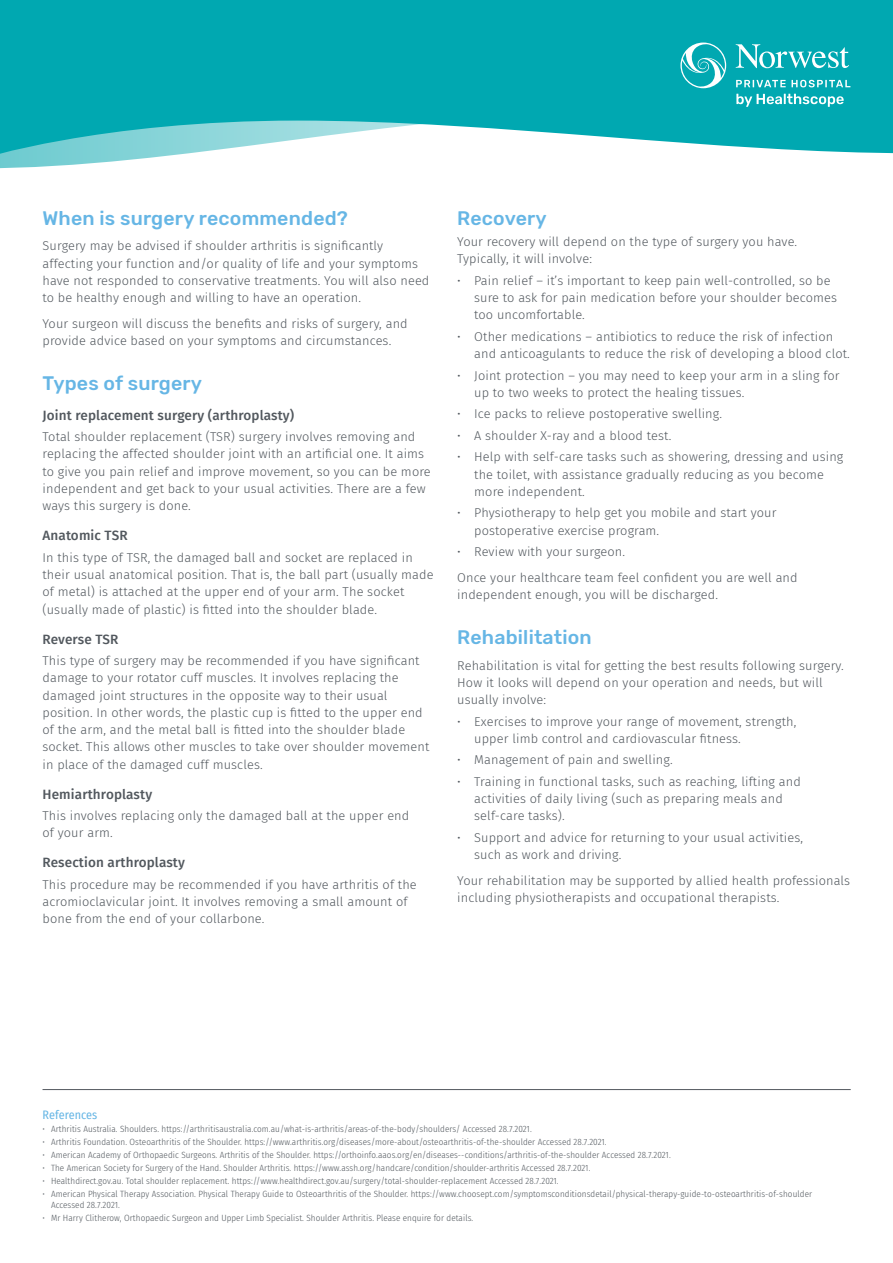
<style>
.page{position:relative;width:893px;height:1263px;background:#fff}
.page>*{position:absolute;margin:0;border:0;box-sizing:border-box;transform-origin:0 0}
.t1{font:500 19.5px "Rubik";letter-spacing:.01em;color:#66b6e5}
.t2{font:500 13.5px "Fira Sans";letter-spacing:.01em;color:#52585e}
.t3{font:300 12.75px/17.2px "Fira Sans";letter-spacing:.01em;color:#52585e}
.t4{font:12px "Fira Sans Condensed";letter-spacing:.01em;color:#66b6e5}
.t5{font:300 9px/10.8px "Fira Sans Condensed";letter-spacing:.01em;color:#52585e}
</style>
<div class="page">
<svg style="left:0;top:159px;width:136px;height:9px"></svg>
<svg style="left:0;top:0;width:893px;height:159px;background:#22b3bb"></svg>
<hr style="left:43px;top:1089px;width:808px;height:1px;background:#52585e">
<svg style="left:736px;top:44px;width:113px;height:24px"></svg>
<svg style="left:736px;top:80px;width:114px;height:7px"></svg>
<svg style="left:736px;top:94px;width:108px;height:13px"></svg>
<svg style="left:680px;top:43px;width:46px;height:45px"></svg>
<h1 class="t1" style="left:43px;top:207px;width:307px">When is surgery recommended?</h1>
<p class="t3" style="left:43px;top:237px;width:388px">Surgery may be advised if shoulder arthritis is significantly affecting your function and/or quality of life and your symptoms have not responded to conservative treatments. You will also need to be healthy enough and willing to have an operation.</p>
<p class="t3" style="left:43px;top:315px;width:367px">Your surgeon will discuss the benefits and risks of surgery, and provide advice based on your symptoms and circumstances.</p>
<h1 class="t1" style="left:43px;top:372px;width:161px">Types of surgery</h1>
<p class="t2" style="left:43px;top:404px;width:253px">Joint replacement surgery (arthroplasty)</p>
<p class="t3" style="left:43px;top:428px;width:390px">Total shoulder replacement (TSR) surgery involves removing and replacing the affected shoulder joint with an artificial one. It aims to give you pain relief and improve movement, so you can be more independent and get back to your usual activities. There are a few ways this surgery is done.</p>
<p class="t2" style="left:43px;top:525px;width:87px">Anatomic TSR</p>
<p class="t3" style="left:43px;top:549px;width:392px">In this type of TSR, the damaged ball and socket are replaced in their usual anatomical position. That is, the ball part (usually made of metal) is attached at the upper end of your arm. The socket (usually made of plastic) is fitted into the shoulder blade.</p>
<p class="t2" style="left:43px;top:628px;width:77px">Reverse TSR</p>
<p class="t3" style="left:43px;top:652px;width:388px">This type of surgery may be recommended if you have significant damage to your rotator cuff muscles. It involves replacing the damaged joint structures in the opposite way to their usual position. In other words, the plastic cup is fitted to the upper end of the arm, and the metal ball is fitted into the shoulder blade socket. This allows other muscles to take over shoulder movement in place of the damaged cuff muscles.</p>
<p class="t2" style="left:43px;top:783px;width:111px">Hemiarthroplasty</p>
<p class="t3" style="left:43px;top:807px;width:368px">This involves replacing only the damaged ball at the upper end of your arm.</p>
<p class="t2" style="left:43px;top:852px;width:144px">Resection arthroplasty</p>
<p class="t3" style="left:43px;top:876px;width:376px">This procedure may be recommended if you have arthritis of the acromioclavicular joint. It involves removing a small amount of bone from the end of your collarbone.</p>
<h1 class="t1" style="left:457px;top:207px;width:91px">Recovery</h1>
<p class="t3" style="left:457px;top:233px;width:341px">Your recovery will depend on the type of surgery you have.<br>Typically, it will involve:</p>
<p class="t3" style="left:474px;top:272px;width:364px;text-indent:-17px">• Pain relief – it’s important to keep pain well-controlled, so be sure to ask for pain medication before your shoulder becomes too uncomfortable.</p>
<p class="t3" style="left:474px;top:328px;width:377px;text-indent:-17px">• Other medications – antibiotics to reduce the risk of infection and anticoagulants to reduce the risk of developing a blood clot.</p>
<p class="t3" style="left:474px;top:366px;width:367px;text-indent:-17px">• Joint protection – you may need to keep your arm in a sling for up to two weeks to protect the healing tissues.</p>
<p class="t3" style="left:457px;top:405px;width:266px">• Ice packs to relieve postoperative swelling.</p>
<p class="t3" style="left:457px;top:427px;width:216px">• A shoulder X-ray and a blood test.</p>
<p class="t3" style="left:474px;top:448px;width:371px;text-indent:-17px">• Help with self-care tasks such as showering, dressing and using the toilet, with assistance gradually reducing as you become more independent.</p>
<p class="t3" style="left:474px;top:504px;width:304px;text-indent:-17px">• Physiotherapy to help get you mobile and start your postoperative exercise program.</p>
<p class="t3" style="left:457px;top:539px;width:342px;line-height:25.8px">• Review with your surgeon.<br>Once your healthcare team feel confident you are well and</p>
<p class="t3" style="left:457px;top:586px;width:262px">independent enough, you will be discharged.</p>
<h1 class="t1" style="left:457px;top:626px;width:136px">Rehabilitation</h1>
<p class="t3" style="left:457px;top:656px;width:388px">Rehabilitation is vital for getting the best results following surgery.<br>How it looks will depend on your operation and needs, but will usually involve:</p>
<p class="t3" style="left:474px;top:712px;width:324px;text-indent:-17px">• Exercises to improve your range of movement, strength, upper limb control and cardiovascular fitness.</p>
<p class="t3" style="left:457px;top:751px;width:217px">• Management of pain and swelling.</p>
<p class="t3" style="left:474px;top:773px;width:328px;text-indent:-17px">• Training in functional tasks, such as reaching, lifting and activities of daily living (such as preparing meals and self-care tasks).</p>
<p class="t3" style="left:474px;top:829px;width:330px;text-indent:-17px">• Support and advice for returning to your usual activities, such as work and driving.</p>
<p class="t3" style="left:457px;top:872px;width:394px">Your rehabilitation may be supported by allied health professionals including physiotherapists and occupational therapists.</p>
<p class="t4" style="left:43px;top:1106px;width:56px">References</p>
<p class="t5" style="left:43px;top:1124px;width:491px">• Arthritis Australia. Shoulders. https://arthritisaustralia.com.au/what-is-arthritis/areas-of-the-body/shoulders/ Accessed 28.7.2021.</p>
<p class="t5" style="left:43px;top:1137px;width:566px">• Arthritis Foundation. Osteoarthritis of the Shoulder. https://www.arthritis.org/diseases/more-about/osteoarthritis-of-the-shoulder Accessed 28.7.2021.</p>
<p class="t5" style="left:43px;top:1150px;width:630px">• American Academy of Orthopaedic Surgeons. Arthritis of the Shoulder. https://orthoinfo.aaos.org/en/diseases--conditions/arthritis-of-the-shoulder Accessed 28.7.2021.</p>
<p class="t5" style="left:43px;top:1162px;width:549px">• The American Society for Surgery of the Hand. Shoulder Arthritis. https://www.assh.org/handcare/condition/shoulder-arthritis Accessed 28.7.2021.</p>
<p class="t5" style="left:43px;top:1175px;width:518px">• Healthdirect.gov.au. Total shoulder replacement. https://www.healthdirect.gov.au/surgery/total-shoulder-replacement Accessed 28.7.2021.</p>
<p class="t5" style="left:51px;top:1188px;width:763px;text-indent:-9px">• American Physical Therapy Association. Physical Therapy Guide to Osteoarthritis of the Shoulder. https://www.choosept.com/symptomsconditionsdetail/physical-therapy-guide-to-osteoarthritis-of-shoulder<br>Accessed 28.7.2021.</p>
<p class="t5" style="left:43px;top:1212px;width:432px">• Mr Harry Clitherow, Orthopaedic Surgeon and Upper Limb Specialist. Shoulder Arthritis. Please enquire for details.</p>
</div>
